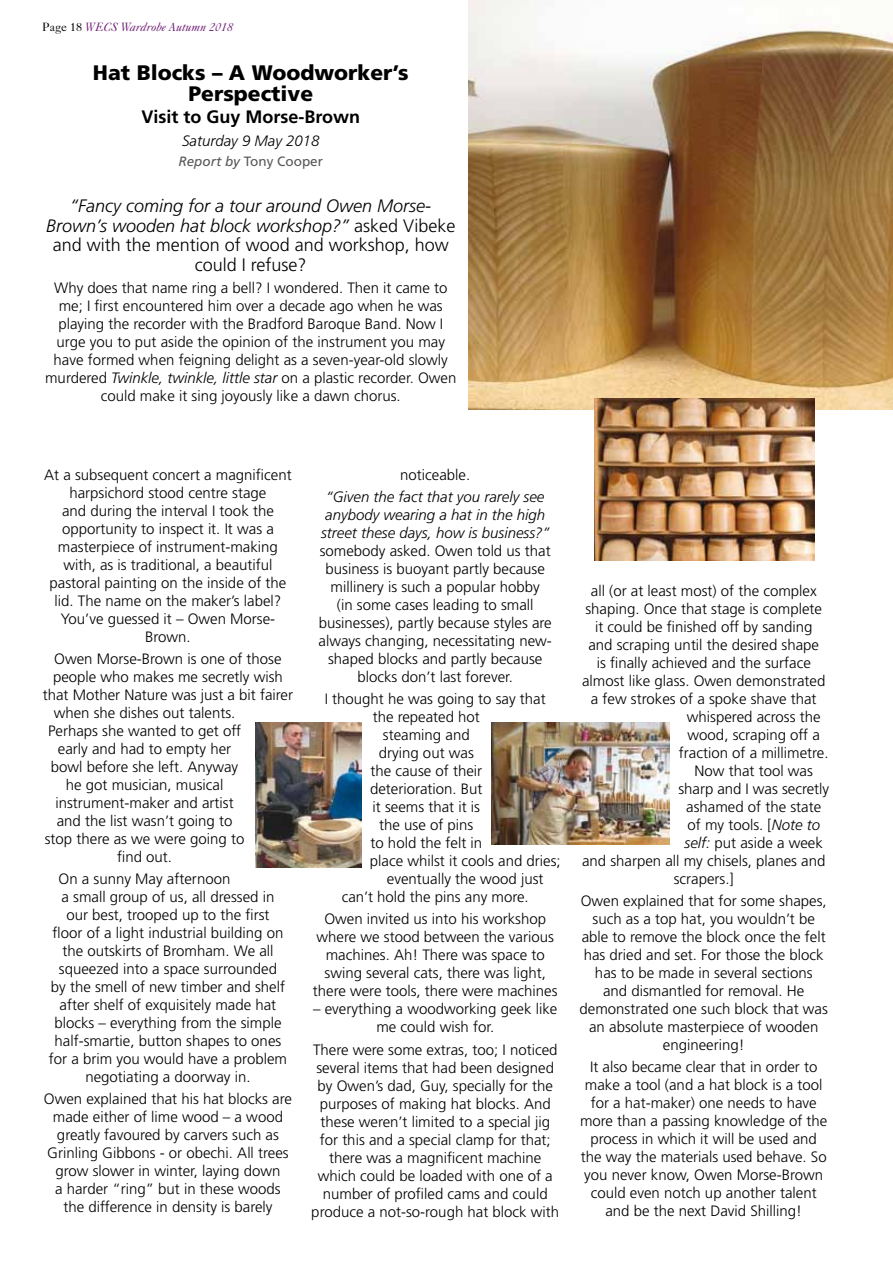
<style>
.page{position:relative;width:893px;height:1263px;background:#fff}
.page>*{position:absolute;margin:0;border:0;box-sizing:border-box;transform-origin:0 0}
.t1{font:900 21px/21px "Frutiger";color:#000;text-align:center}
.t2{font:italic 300 18px/19.5px "Frutiger";color:#000;text-align:center}
.t3{font:700 18px "Frutiger";color:#000}
.t4{font:300 15px/18px "Frutiger";color:#000;text-align:center}
.t5{font:italic 300 15px/18px "Frutiger";color:#000;text-align:center}
.t6{font:13.5px "Frutiger";color:#58585a}
.t7{font:italic 12px "Caslon Five Forty";color:#6e1873}
.s1{font-style:normal;color:#000}
.s2{font-style:italic}
.s3{font-style:normal}
</style>
<div class="page">
<img style="left:468px;top:0;width:425px;height:410px">
<img style="left:491px;top:723px;width:179px;height:122px">
<img style="left:255px;top:723px;width:106px;height:145px">
<img style="left:594px;top:398px;width:221px;height:162px">
<p class="t7" style="left:43px;top:19px;width:192px"><span class="s1">Page 18</span> WECS Wardrobe Autumn 2018</p>
<h1 class="t1" style="left:93px;top:62px;width:317px">Hat Blocks – A Woodworker’s<br>Perspective</h1>
<p class="t3" style="left:141px;top:107px;width:220px">Visit to Guy Morse-Brown</p>
<p class="t5" style="left:182px;top:131px;width:139px">Saturday 9 May 2018</p>
<p class="t6" style="left:179px;top:154px;width:146px"><span class="s2">Report by</span> Tony Cooper</p>
<p class="t2" style="left:46px;top:196px;width:411px">“Fancy coming for a tour around Owen Morse-Brown’s wooden hat block workshop?” <span class="s3">asked Vibeke and with the mention of wood and workshop, how could I refuse?</span></p>
<p class="t4" style="left:45px;top:279px;width:413px">Why does that name ring a bell? I wondered. Then it came to me; I first encountered him over a decade ago when he was playing the recorder with the Bradford Baroque Band. Now I urge you to put aside the opinion of the instrument you may have formed when feigning delight as a seven-year-old slowly murdered <span class="s2">Twinkle, twinkle, little star</span> on a plastic recorder. Owen could make it sing joyously like a dawn chorus.</p>
<p class="t4" style="left:44px;top:465px;width:249px">At a subsequent concert a magnificent harpsichord stood centre stage<br>and during the interval I took the opportunity to inspect it. It was a masterpiece of instrument-making with, as is traditional, a beautiful pastoral painting on the inside of the lid. The name on the maker’s label?<br>You’ve guessed it – Owen Morse-<br>Brown.</p>
<p class="t4" style="left:54px;top:650px;width:229px">Owen Morse-Brown is one of those</p>
<p class="t4" style="left:53px;top:668px;width:231px">people who makes me secretly wish</p>
<p class="t4" style="left:43px;top:686px;width:252px">that Mother Nature was just a bit fairer</p>
<p class="t4" style="left:54px;top:704px;width:183px">when she dishes out talents.</p>
<p class="t4" style="left:48px;top:722px;width:195px">Perhaps she wanted to get off</p>
<p class="t4" style="left:58px;top:740px;width:175px">early and had to empty her</p>
<p class="t4" style="left:51px;top:758px;width:189px">bowl before she left. Anyway</p>
<p class="t4" style="left:66px;top:776px;width:159px">he got musician, musical</p>
<p class="t4" style="left:55px;top:794px;width:180px">instrument-maker and artist</p>
<p class="t4" style="left:57px;top:812px;width:177px">and the list wasn’t going to</p>
<p class="t4" style="left:45px;top:830px;width:201px">stop there as we were going to</p>
<p class="t4" style="left:117px;top:848px;width:57px">find out.</p>
<p class="t4" style="left:59px;top:870px;width:173px">On a sunny May afternoon</p>
<p class="t4" style="left:62px;top:888px;width:214px">a small group of us, all dressed in</p>
<p class="t4" style="left:66px;top:906px;width:205px">our best, trooped up to the first</p>
<p class="t4" style="left:52px;top:924px;width:232px">floor of a light industrial building on</p>
<p class="t4" style="left:62px;top:942px;width:213px">the outskirts of Bromham. We all</p>
<p class="t4" style="left:59px;top:960px;width:220px">squeezed into a space surrounded</p>
<p class="t4" style="left:51px;top:978px;width:236px">by the smell of new timber and shelf</p>
<p class="t4" style="left:60px;top:996px;width:218px">after shelf of exquisitely made hat</p>
<p class="t4" style="left:54px;top:1014px;width:229px">blocks – everything from the simple</p>
<p class="t4" style="left:55px;top:1032px;width:228px">half-smartie, button shapes to ones</p>
<p class="t4" style="left:49px;top:1050px;width:240px">for a brim you would have a problem</p>
<p class="t4" style="left:85px;top:1068px;width:167px">negotiating a doorway in.</p>
<p class="t4" style="left:44px;top:1090px;width:250px">Owen explained that his hat blocks are made either of lime wood – a wood greatly favoured by carvers such as Grinling Gibbons - or obechi. All trees grow slower in winter, laying down<br>a harder “ring” but in these woods the difference in density is barely</p>
<p class="t4" style="left:400px;top:465px;width:72px">noticeable.</p>
<p class="t5" style="left:321px;top:487px;width:230px">“Given the fact that you rarely see anybody wearing a hat in the high street these days, how is business?”</p>
<p class="t4" style="left:319px;top:542px;width:235px">somebody asked. Owen told us that business is buoyant partly because millinery is such a popular hobby<br>(in some cases leading to small businesses), partly because styles are always changing, necessitating new&shy;shaped blocks and partly because blocks don’t last forever.</p>
<p class="t4" style="left:325px;top:690px;width:222px">I thought he was going to say that</p>
<p class="t4" style="left:373px;top:708px;width:109px">the repeated hot</p>
<p class="t4" style="left:383px;top:726px;width:88px">steaming and</p>
<p class="t4" style="left:379px;top:744px;width:97px">drying out was</p>
<p class="t4" style="left:370px;top:762px;width:113px">the cause of their</p>
<p class="t4" style="left:370px;top:780px;width:114px">deterioration. But</p>
<p class="t4" style="left:373px;top:798px;width:109px">it seems that it is</p>
<p class="t4" style="left:379px;top:816px;width:96px">the use of pins</p>
<p class="t4" style="left:370px;top:834px;width:113px">to hold the felt in</p>
<p class="t4" style="left:370px;top:852px;width:192px">place whilst it cools and dries;</p>
<p class="t4" style="left:387px;top:870px;width:158px">eventually the wood just</p>
<p class="t4" style="left:342px;top:888px;width:189px">can’t hold the pins any more.</p>
<p class="t4" style="left:313px;top:910px;width:246px">Owen invited us into his workshop where we stood between the various machines. Ah! There was space to swing several cats, there was light, there were tools, there were machines</p>
<p class="t4" style="left:313px;top:1000px;width:246px">– everything a woodworking geek like me could wish for.</p>
<p class="t4" style="left:311px;top:1040px;width:249px">There were some extras, too; I noticed several items that had been designed by Owen’s dad, Guy, specially for the purposes of making hat blocks. And these weren’t limited to a special jig for this and a special clamp for that; there was a magnificent machine which could be loaded with one of a number of profiled cams and could produce a not-so-rough hat block with</p>
<p class="t4" style="left:591px;top:581px;width:227px">all (or at least most) of the complex</p>
<p class="t4" style="left:585px;top:599px;width:238px">shaping. Once that stage is complete</p>
<p class="t4" style="left:595px;top:617px;width:219px">it could be finished off by sanding</p>
<p class="t4" style="left:588px;top:635px;width:232px">and scraping until the desired shape</p>
<p class="t4" style="left:597px;top:653px;width:216px">is finally achieved and the surface</p>
<p class="t4" style="left:582px;top:671px;width:245px">almost like glass. Owen demonstrated</p>
<p class="t4" style="left:591px;top:689px;width:227px">a few strokes of a spoke shave that</p>
<p class="t4" style="left:687px;top:707px;width:135px">whispered across the</p>
<p class="t4" style="left:688px;top:725px;width:134px">wood, scraping off a</p>
<p class="t4" style="left:679px;top:743px;width:151px">fraction of a millimetre.</p>
<p class="t4" style="left:695px;top:761px;width:120px">Now that tool was</p>
<p class="t4" style="left:678px;top:779px;width:152px">sharp and I was secretly</p>
<p class="t4" style="left:686px;top:797px;width:137px">ashamed of the state</p>
<p class="t4" style="left:687px;top:815px;width:134px">of my tools. [<span class="s2">Note to</span></p>
<p class="t4" style="left:685px;top:833px;width:140px"><span class="s2">self:</span> put aside a week</p>
<p class="t4" style="left:582px;top:851px;width:245px">and sharpen all my chisels, planes and</p>
<p class="t4" style="left:674px;top:869px;width:61px">scrapers.]</p>
<p class="t4" style="left:580px;top:891px;width:250px">Owen explained that for some shapes, such as a top hat, you wouldn’t be able to remove the block once the felt has dried and set. For those the block has to be made in several sections<br>and dismantled for removal. He demonstrated one such block that was an absolute masterpiece of wooden engineering!</p>
<p class="t4" style="left:580px;top:1058px;width:249px">It also became clear that in order to make a tool (and a hat block is a tool for a hat-maker) one needs to have more than a passing knowledge of the process in which it will be used and the way the materials used behave. So you never know, Owen Morse-Brown could even notch up another talent and be the next David Shilling!</p>
</div>
